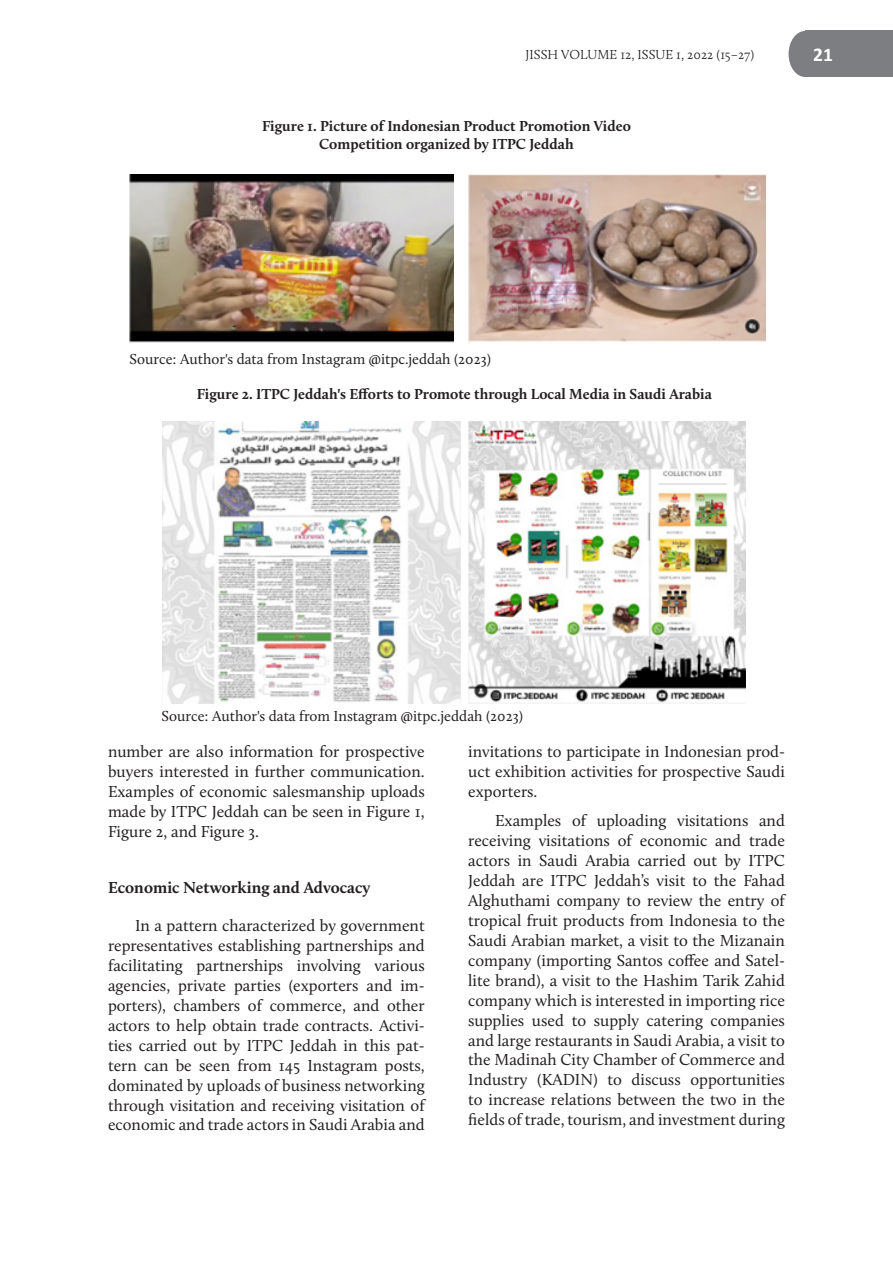
<style>
.page{position:relative;width:893px;height:1263px;background:#fff}
.page>*{position:absolute;margin:0;border:0;box-sizing:border-box;transform-origin:0 0}
.t1{font:700 19.5px "Calibri";color:#fff}
.Content_Paragraph{font:16.5px/20px "Calluna";color:#231f20;text-align:justify}
.Heading_2{font:700 16.5px "Calluna";color:#231f20}
.t2{font:700 15px/18px "Calluna";color:#231f20;text-align:center}
.t3{font:15px "Calluna";color:#231f20}
.t4{font:300 13.5px "Calluna";color:#231f20}
</style>
<div class="page">
<div style="left:805px;top:31px;width:88px;height:46px;background:#7c7e81"></div>
<div style="left:789px;top:31px;width:33px;height:46px;background:#7c7e81;border-radius:50%"></div>
<img style="left:130px;top:174px;width:324px;height:169px">
<img style="left:469px;top:174px;width:297px;height:168px">
<img style="left:162px;top:421px;width:298px;height:283px">
<img style="left:468px;top:421px;width:278px;height:283px">
<p class="t4" style="left:526px;top:46px;width:230px">JISSH VOLUME 12, ISSUE 1, 2022 (15–27)</p>
<p class="t1" style="left:813px;top:40px;width:21px">21</p>
<p class="t2" style="left:262px;top:117px;width:370px">Figure 1. Picture of Indonesian Product Promotion Video<br>Competition organized by ITPC Jeddah</p>
<p class="t3" style="left:130px;top:349px;width:363px">Source: Author's data from Instagram @itpc.jeddah (2023)</p>
<p class="t2" style="left:197px;top:385px;width:517px">Figure 2. ITPC Jeddah's Efforts to Promote through Local Media in Saudi Arabia</p>
<p class="t3" style="left:162px;top:707px;width:363px">Source: Author's data from Instagram @itpc.jeddah (2023)</p>
<p class="Content_Paragraph" style="left:108px;top:741px;width:318px">number are also information for prospective buyers interested in further communication.<br>Examples of economic salesmanship uploads made by ITPC Jeddah can be seen in Figure 1, Figure 2, and Figure 3.</p>
<p class="Heading_2" style="left:108px;top:877px;width:264px">Economic Networking and Advocacy</p>
<p class="Content_Paragraph" style="left:108px;top:915px;width:318px;text-indent:27px">In a pattern characterized by government representatives establishing partnerships and facilitating partnerships involving various agencies, private parties (exporters and im&shy;porters), chambers of commerce, and other actors to help obtain trade contracts. Activi&shy;ties carried out by ITPC Jeddah in this pat&shy;tern can be seen from 145 Instagram posts, dominated by uploads of business networking through visitation and receiving visitation of economic and trade actors in Saudi Arabia and</p>
<p class="Content_Paragraph" style="left:468px;top:741px;width:318px">invitations to participate in Indonesian prod&shy;uct exhibition activities for prospective Saudi exporters.</p>
<p class="Content_Paragraph" style="left:468px;top:810px;width:318px;text-indent:27px">Examples of uploading visitations and receiving visitations of economic and trade actors in Saudi Arabia carried out by ITPC Jeddah are ITPC Jeddah’s visit to the Fahad Alghuthami company to review the entry of tropical fruit products from Indonesia to the Saudi Arabian market, a visit to the Mizanain company (importing Santos coffee and Satel&shy;lite brand), a visit to the Hashim Tarik Zahid company which is interested in importing rice supplies used to supply catering companies and large restaurants in Saudi Arabia, a visit to the Madinah City Chamber of Commerce and Industry (KADIN) to discuss opportunities to increase relations between the two in the fields of trade, tourism, and investment during</p>
</div>
